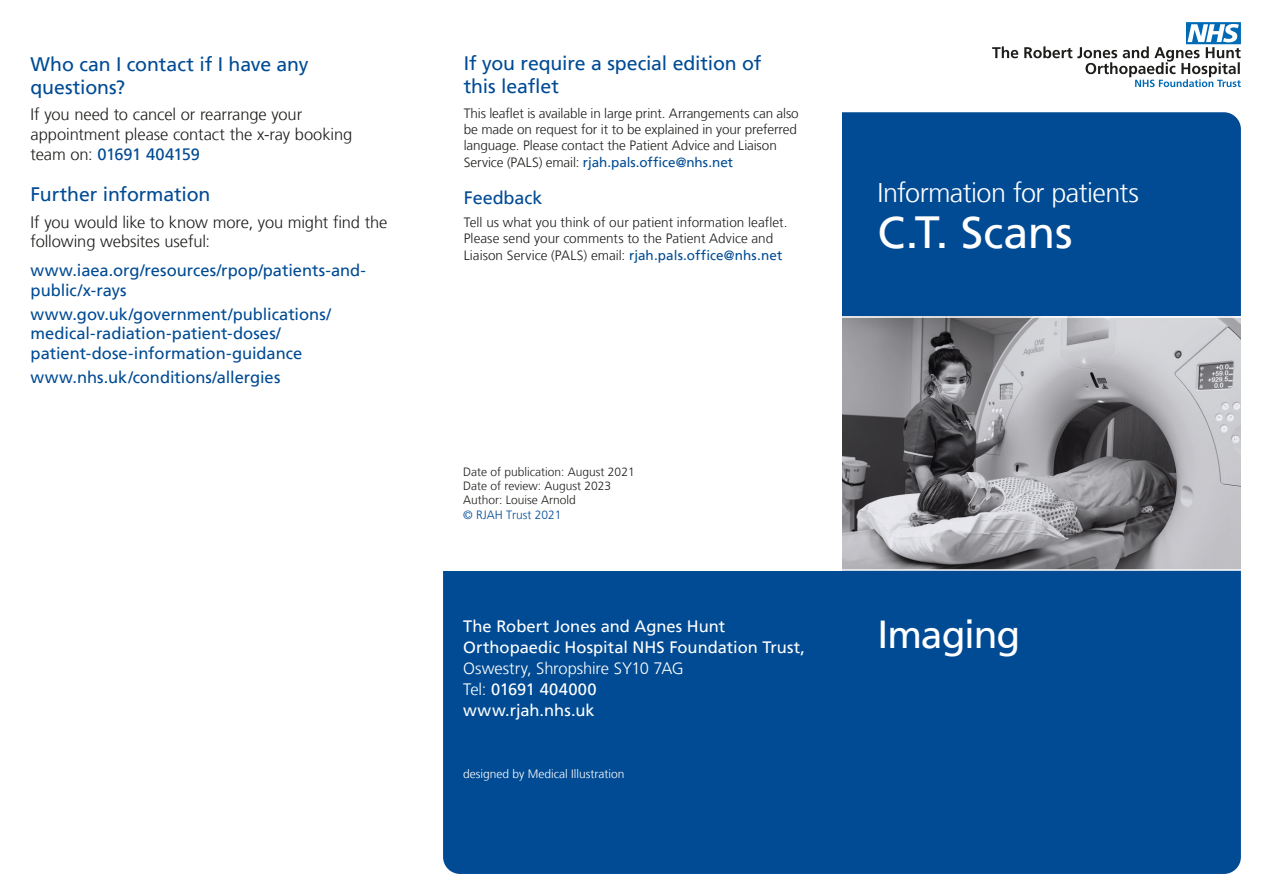
<style>
.page{position:relative;width:1263px;height:893px;background:#fff}
.page>*{position:absolute;margin:0;border:0;box-sizing:border-box;transform-origin:0 0}
.t1{font:45px "Frutiger LT";color:#fff}
.t2{font:39px "Frutiger LT";letter-spacing:-.025em;color:#fff}
.t3{font:300 27px "Frutiger LT";letter-spacing:-.02em;color:#fff}
.body{font:19.5px/23.4px "Frutiger LT";letter-spacing:-.01em;color:#004b94}
.Headers{font:19.5px/23.4px "Frutiger LT";letter-spacing:-.01em;color:#004b94}
.Headers-2{font:18px "Frutiger LT";letter-spacing:-.005em;color:#004b94}
.body-2{font:16.5px/19.8px "Frutiger LT";color:#004b94}
.body-3{font:300 16.5px/19.8px "Frutiger LT";letter-spacing:-.005em;color:#1d1d1b}
.t4{font:16.5px "Frutiger LT";color:#fff}
.t5{font:300 16.5px "Frutiger LT";letter-spacing:-.01em;color:#fff}
.t6{font:16.5px "Frutiger LT";letter-spacing:.02em;color:#fff}
.Headers-3{font:300 13.5px/16.2px "Frutiger LT";letter-spacing:-.005em;color:#1d1d1b}
.body-4{font:300 12px/15px "Frutiger LT";color:#1d1d1b}
.t7{font:300 12px "Frutiger LT";color:#fff}
.s1{font-weight:400;color:#004b94}
.s2{color:#004b94}
.s3{font-weight:300}
</style>
<div class="page">
<div style="left:443px;top:112px;width:798px;height:762px;background:#004b94;border-radius:17px"></div>
<div style="left:412px;top:0;width:430px;height:571px;background:#fff"></div>
<svg style="left:992px;top:22px;width:249px;height:65px"></svg>
<svg style="left:842px;top:318px;width:399px;height:251px;background:#929195"></svg>
<hr style="left:842px;top:316px;width:421px;height:2px;background:#fff">
<hr style="left:842px;top:569px;width:421px;height:2px;background:#fff">
<p class="body" style="left:31px;top:52px;width:279px">Who can I contact if I have any questions?</p>
<p class="body-3" style="left:31px;top:105px;width:323px">If you need to cancel or rearrange your appointment please contact the x-ray booking team on: <span class="s1">01691 404159</span></p>
<p class="body" style="left:31px;top:183px;width:181px">Further information</p>
<p class="body-3" style="left:31px;top:212px;width:358px">If you would like to know more, you might find the following websites useful:</p>
<p class="body-2" style="left:31px;top:260px;width:337px">www.iaea.org/resources/rpop/patients-and&shy;public/x-rays</p>
<p class="body-2" style="left:31px;top:304px;width:302px">www.gov.uk/government/publications/ medical-radiation-patient-doses/ patient-dose-information-guidance</p>
<p class="body-2" style="left:31px;top:368px;width:251px">www.nhs.uk/conditions/allergies</p>
<p class="Headers" style="left:464px;top:52px;width:299px">If you require a special edition of this leaflet</p>
<p class="Headers-3" style="left:464px;top:105px;width:336px">This leaflet is available in large print. Arrangements can also be made on request for it to be explained in your preferred language. Please contact the Patient Advice and Liaison Service (PALS) email: <span class="s1">rjah.pals.office@nhs.net</span></p>
<p class="Headers-2" style="left:464px;top:188px;width:80px">Feedback</p>
<p class="Headers-3" style="left:464px;top:214px;width:325px">Tell us what you think of our patient information leaflet.</p>
<p class="Headers-3" style="left:464px;top:231px;width:311px">Please send your comments to the Patient Advice and</p>
<p class="Headers-3" style="left:464px;top:247px;width:320px">Liaison Service (PALS) email: <span class="s1">rjah.pals.office@nhs.net</span></p>
<p class="t3" style="left:877px;top:178px;width:263px">Information for patients</p>
<p class="t1" style="left:877px;top:206px;width:197px">C.T. Scans</p>
<p class="body-4" style="left:463px;top:464px;width:173px">Date of publication: August 2021</p>
<p class="body-4" style="left:463px;top:478px;width:150px">Date of review: August 2023</p>
<p class="body-4" style="left:463px;top:493px;width:114px">Author: Louise Arnold <span class="s2">© RJAH Trust 2021</span></p>
<p class="t4" style="left:463px;top:617px;width:263px">The Robert Jones and Agnes Hunt</p>
<p class="t4" style="left:463px;top:638px;width:343px">Orthopaedic Hospital NHS Foundation Trust,</p>
<p class="t5" style="left:463px;top:659px;width:222px">Oswestry, Shropshire SY10 7AG</p>
<p class="t6" style="left:463px;top:680px;width:135px"><span class="s3">Tel:</span> 01691 404000</p>
<p class="t4" style="left:463px;top:701px;width:133px">www.rjah.nhs.uk</p>
<p class="t7" style="left:463px;top:767px;width:163px">designed by Medical Illustration</p>
<p class="t2" style="left:877px;top:612px;width:144px">Imaging</p>
</div>
